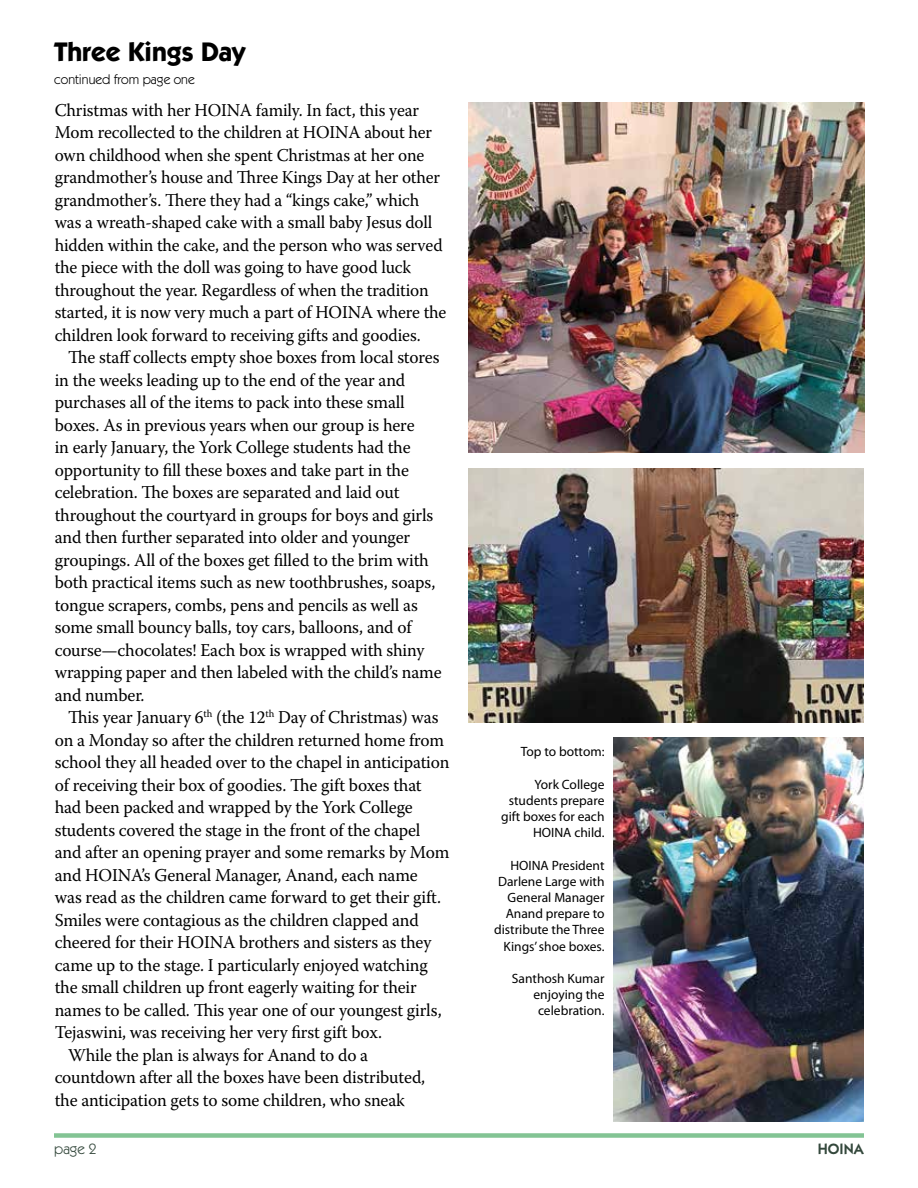
<style>
.page{position:relative;width:918px;height:1188px;background:#fff}
.page>*{position:absolute;margin:0;border:0;box-sizing:border-box;transform-origin:0 0}
.t1{font:700 27px "Itc Kabel";color:#000}
.t2{font:18px/22.5px "Warnock Pro";letter-spacing:-.01em;color:#000}
.t3{font:18px/22.5px "Warnock Pro";letter-spacing:-.01em;color:#000;scale:.96 1}
.t4{font:15px "Itc Kabel";color:#34483c}
.t5{font:600 15px "Itc Kabel";color:#34483c}
.t6{font:13.5px/16.2px "Myriad Pro";color:#000;text-align:right}
.t7{font:13.5px "Itc Kabel";color:#000}
</style>
<div class="page">
<div style="left:54px;top:1133px;width:810px;height:5px;background:#83c494"></div>
<img style="left:469px;top:102px;width:396px;height:351px">
<img style="left:468px;top:469px;width:396px;height:253px">
<img style="left:613px;top:737px;width:251px;height:384px">
<h1 class="t1" style="left:54px;top:36px;width:193px">Three Kings Day</h1>
<p class="t7" style="left:54px;top:72px;width:142px">continued from page one</p>
<p class="t3" style="left:55px;top:98px;width:410px">Christmas with her HOINA family. In fact, this year Mom recollected to the children at HOINA about her own childhood when she spent Christmas at her one grandmother’s house and Three Kings Day at her other grandmother’s. There they had a “kings cake,” which was a wreath-shaped cake with a small baby Jesus doll hidden within the cake, and the person who was served the piece with the doll was going to have good luck throughout the year. Regardless of when the tradition started, it is now very much a part of HOINA where the children look forward to receiving gifts and goodies.</p>
<p class="t2" style="left:55px;top:346px;width:388px;text-indent:13px">The staff collects empty shoe boxes from local stores in the weeks leading up to the end of the year and purchases all of the items to pack into these small boxes. As in previous years when our group is here<br>in early January, the York College students had the opportunity to fill these boxes and take part in the celebration. The boxes are separated and laid out throughout the courtyard in groups for boys and girls and then further separated into older and younger groupings. All of the boxes get filled to the brim with both practical items such as new toothbrushes, soaps, tongue scrapers, combs, pens and pencils as well as some small bouncy balls, toy cars, balloons, and of course—chocolates! Each box is wrapped with shiny wrapping paper and then labeled with the child’s name and number.</p>
<p class="t2" style="left:68px;top:706px;width:372px">This year January 6<sup>th</sup> (the 12<sup>th</sup> Day of Christmas) was</p>
<p class="t2" style="left:55px;top:728px;width:391px">on a Monday so after the children returned home from</p>
<p class="t2" style="left:55px;top:751px;width:396px">school they all headed over to the chapel in anticipation</p>
<p class="t2" style="left:55px;top:773px;width:369px">of receiving their box of goodies. The gift boxes that</p>
<p class="t2" style="left:55px;top:796px;width:360px">had been packed and wrapped by the York College</p>
<p class="t2" style="left:55px;top:818px;width:367px">students covered the stage in the front of the chapel</p>
<p class="t2" style="left:55px;top:841px;width:396px">and after an opening prayer and some remarks by Mom</p>
<p class="t2" style="left:55px;top:863px;width:365px">and HOINA’s General Manager, Anand, each name</p>
<p class="t2" style="left:55px;top:886px;width:388px">was read as the children came forward to get their gift.</p>
<p class="t2" style="left:55px;top:908px;width:366px">Smiles were contagious as the children clapped and</p>
<p class="t2" style="left:55px;top:931px;width:378px">cheered for their HOINA brothers and sisters as they</p>
<p class="t2" style="left:55px;top:953px;width:375px">came up to the stage. I particularly enjoyed watching</p>
<p class="t2" style="left:55px;top:976px;width:363px">the small children up front eagerly waiting for their</p>
<p class="t2" style="left:55px;top:998px;width:388px">names to be called. This year one of our youngest girls,</p>
<p class="t2" style="left:55px;top:1021px;width:329px">Tejaswini, was receiving her very first gift box.</p>
<p class="t2" style="left:68px;top:1043px;width:302px">While the plan is always for Anand to do a</p>
<p class="t2" style="left:55px;top:1066px;width:372px">countdown after all the boxes have been distributed,</p>
<p class="t2" style="left:55px;top:1088px;width:352px">the anticipation gets to some children, who sneak</p>
<p class="t4" style="left:54px;top:1140px;width:44px">page 2</p>
<p class="t5" style="left:818px;top:1140px;width:47px">HOINA</p>
<p class="t6" style="left:521px;top:743px;width:85px">Top to bottom:</p>
<p class="t6" style="left:501px;top:776px;width:105px">York College students prepare gift boxes for each<br>HOINA child.</p>
<p class="t6" style="left:494px;top:857px;width:112px">HOINA President<br>Darlene Large with<br>General Manager<br>Anand prepare to distribute the Three<br>Kings’ shoe boxes.</p>
<p class="t6" style="left:512px;top:970px;width:94px">Santhosh Kumar enjoying the celebration.</p>
</div>
